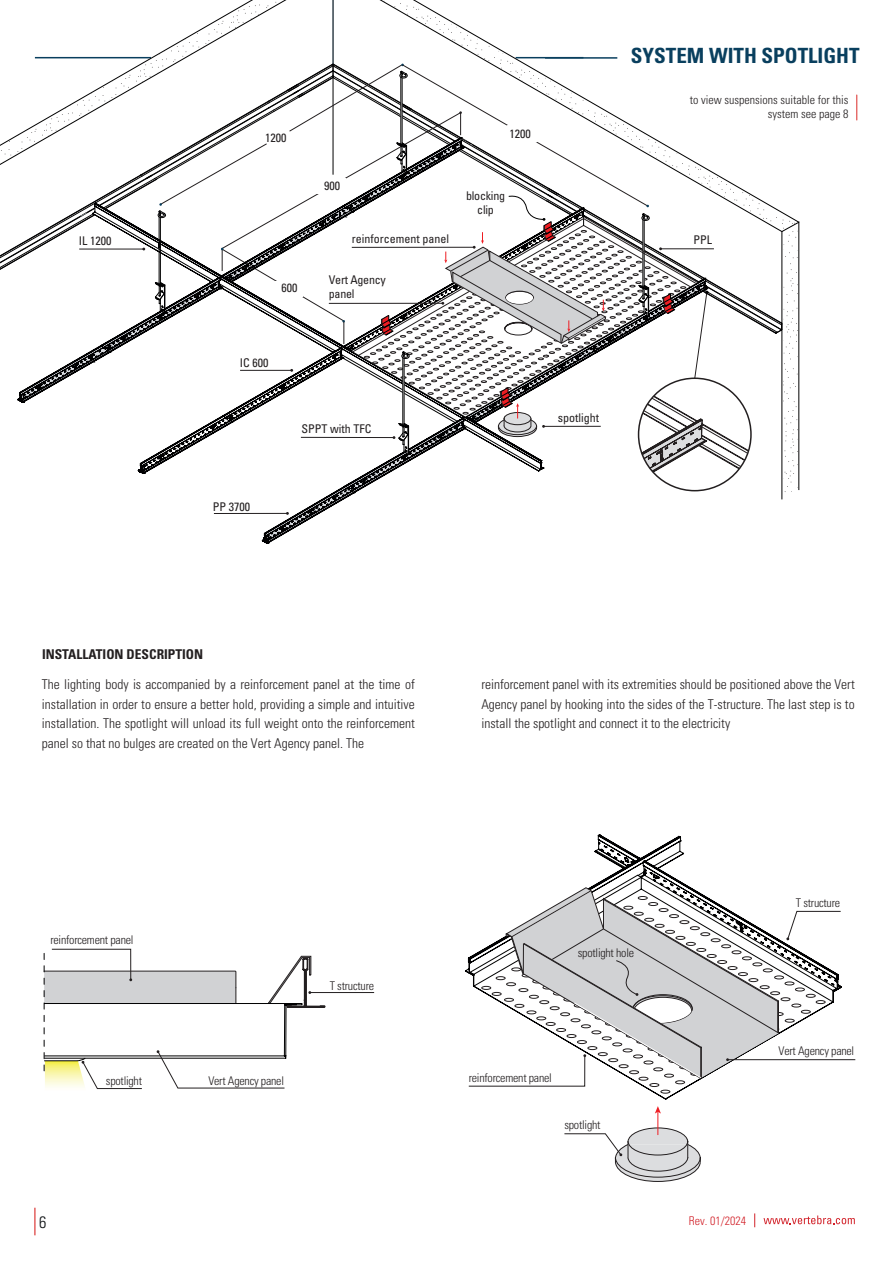
<style>
.page{position:relative;width:893px;height:1263px;background:#fff}
.page>*{position:absolute;margin:0;border:0;box-sizing:border-box;transform-origin:0 0}
.t1{font:700 condensed 21px "Univers LT Std";color:#093f5e}
.t2{font:300 condensed 16.5px "Univers LT Std";color:#101315}
.t3{font:300 condensed 13.5px/19.5px "Univers LT Std";color:#231f20;text-align:justify}
.t4{font:700 condensed 13.5px "Univers LT Std";color:#231f20}
.t5{font:300 condensed 12px "Univers LT Std";letter-spacing:-.02em;color:#231f20}
.t6{font:condensed 12px "Univers LT Std";color:#231f20}
.t7{font:300 condensed 12px/14.4px "Univers LT Std";color:#231f20;text-align:right}
.t8{font:condensed 12px/14.4px "Univers LT Std";letter-spacing:-.02em;color:#231f20}
.t9{font:300 condensed 12px "Univers LT Std";color:#d2222a}
</style>
<div class="page">
<svg style="left:465px;top:834px;width:377px;height:265px"></svg>
<svg style="left:564px;top:1106px;width:137px;height:76px"></svg>
<hr style="left:310px;top:992px;width:64px;height:1px;background:#231f20">
<svg style="left:44px;top:949px;width:281px;height:141px"></svg>
<hr style="left:727px;top:1059px;width:128px;height:1px;background:#231f20">
<svg style="left:468px;top:887px;width:373px;height:206px"></svg>
<svg style="left:34px;top:1208px;width:1px;height:27px"></svg>
<svg style="left:379px;top:0;width:239px;height:63px"></svg>
<svg style="left:34px;top:0;width:253px;height:63px"></svg>
<svg style="left:303px;top:507px;width:15px;height:9px"></svg>
<svg style="left:0;top:63px;width:799px;height:437px"></svg>
<svg style="left:763px;top:1215px;width:92px;height:9px"></svg>
<svg style="left:754px;top:1213px;width:1px;height:14px"></svg>
<hr style="left:545px;top:57px;width:72px;height:2px;background:#093f5e">
<svg style="left:856px;top:95px;width:1px;height:25px"></svg>
<h1 class="t1" style="left:631px;top:43px;width:230px">SYSTEM WITH SPOTLIGHT</h1>
<p class="t6" style="left:79px;top:233px;width:34px">IL 1200</p>
<p class="t6" style="left:265px;top:130px;width:23px">1200</p>
<p class="t6" style="left:281px;top:280px;width:17px">600</p>
<p class="t6" style="left:324px;top:178px;width:17px">900</p>
<p class="t6" style="left:352px;top:231px;width:99px">reinforcement panel</p>
<p class="t8" style="left:329px;top:272px;width:59px">Vert Agency panel</p>
<p class="t6" style="left:509px;top:126px;width:23px">1200</p>
<p class="t8" style="left:466px;top:188px;width:41px;text-align:center">blocking clip</p>
<p class="t6" style="left:240px;top:355px;width:30px">IC 600</p>
<p class="t6" style="left:301px;top:421px;width:72px">SPPT with TFC</p>
<p class="t6" style="left:213px;top:499px;width:39px">PP 3700</p>
<p class="t6" style="left:558px;top:410px;width:43px">spotlight</p>
<p class="t7" style="left:690px;top:93px;width:160px">to view suspensions suitable for this system see page 8</p>
<p class="t6" style="left:693px;top:232px;width:20px">PPL</p>
<p class="t4" style="left:42px;top:646px;width:163px">INSTALLATION DESCRIPTION</p>
<p class="t3" style="left:42px;top:675px;width:374px">The lighting body is accompanied by a reinforcement panel at the time of installation in order to ensure a better hold, providing a simple and intuitive installation. The spotlight will unload its full weight onto the reinforcement panel so that no bulges are created on the Vert Agency panel. The</p>
<p class="t3" style="left:481px;top:675px;width:375px">reinforcement panel with its extremities should be positioned above the Vert Agency panel by hooking into the sides of the T-structure. The last step is to install the spotlight and connect it to the electricity</p>
<p class="t5" style="left:50px;top:933px;width:85px">reinforcement panel</p>
<p class="t5" style="left:106px;top:1073px;width:38px">spotlight</p>
<p class="t5" style="left:208px;top:1073px;width:77px">Vert Agency panel</p>
<p class="t5" style="left:330px;top:978px;width:46px">T structure</p>
<p class="t2" style="left:39px;top:1213px;width:9px">6</p>
<p class="t5" style="left:578px;top:946px;width:58px">spotlight hole</p>
<p class="t5" style="left:469px;top:1070px;width:85px">reinforcement panel</p>
<p class="t5" style="left:564px;top:1118px;width:38px">spotlight</p>
<p class="t5" style="left:796px;top:896px;width:46px">T structure</p>
<p class="t5" style="left:779px;top:1043px;width:77px">Vert Agency panel</p>
<p class="t9" style="left:689px;top:1213px;width:59px">Rev. 01/2024</p>
</div>
